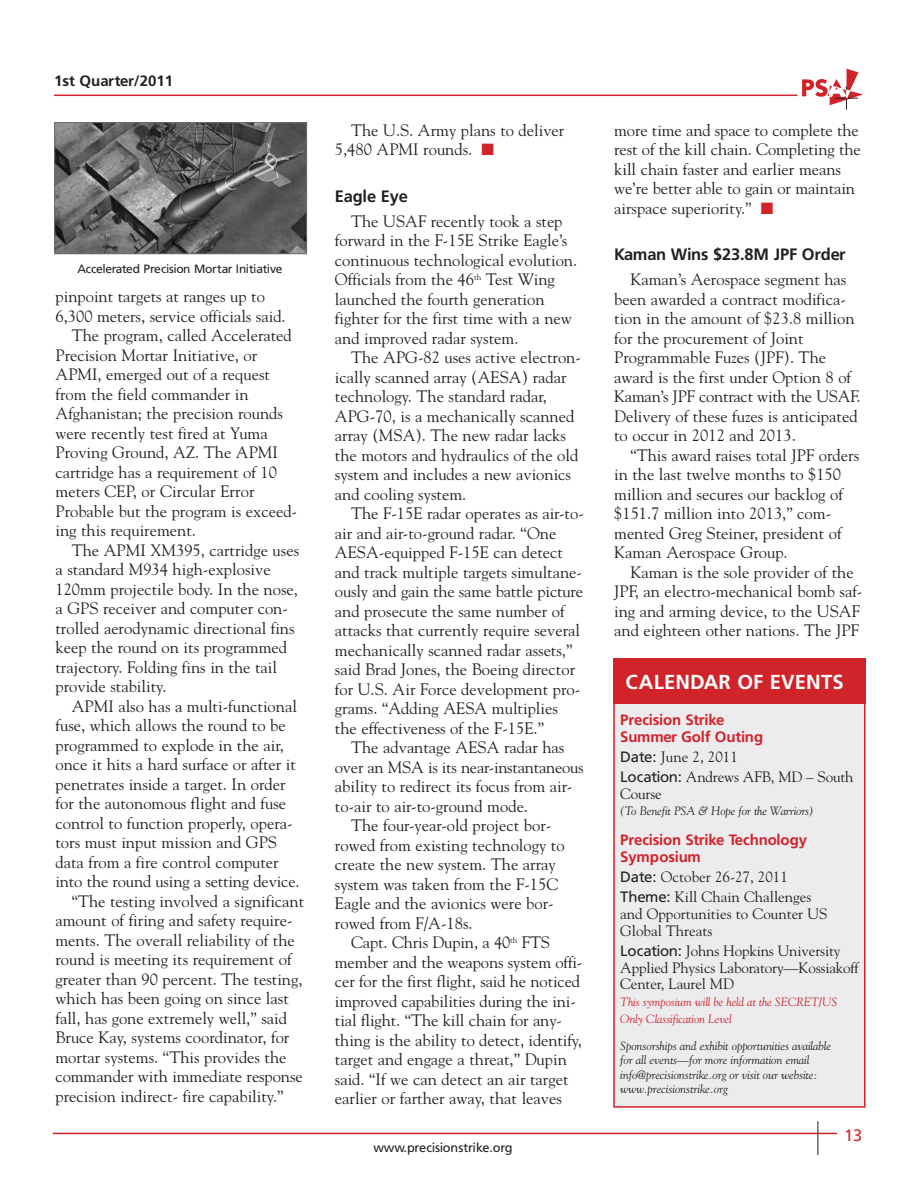
<style>
.page{position:relative;width:918px;height:1188px;background:#fff}
.page>*{position:absolute;margin:0;border:0;box-sizing:border-box;transform-origin:0 0}
.t1{font:700 20.25px "Frutiger";letter-spacing:.01em;color:#fff}
.t2{font:16.5px/19.5px "Goudy";color:#231f20}
.t3{font:700 16.5px "Frutiger";letter-spacing:-.01em;color:#231f20}
.t4{font:16.5px "Frutiger";color:#d1232a}
.t5{font:15px/16.8px "Goudy";letter-spacing:-.01em;color:#231f20}
.t6{font:700 15px/16.8px "Frutiger";letter-spacing:-.01em;color:#d1232a}
.t7{font:700 15px "Frutiger";color:#231f20}
.t8{font:12.75px "Frutiger";letter-spacing:-.02em;color:#231f20}
.t9{font:italic 12px/14.2px "Goudy";letter-spacing:-.005em;color:#231f20}
.t10{font:italic 12px/16.8px "Goudy";letter-spacing:-.01em;color:#d1232a}
.t11{font:12px "Frutiger";letter-spacing:-.02em;color:#231f20}
.s1{color:#d1232a}
.s2{font-family:"Frutiger"}
</style>
<div class="page">
<hr style="left:53px;top:1133px;width:784px;height:1px;background:#d1232a">
<hr style="left:818px;top:1121px;width:1px;height:34px;background:#231f20">
<hr style="left:54px;top:95px;width:743px;height:1px;background:#d1232a">
<svg style="left:802px;top:69px;width:61px;height:41px"></svg>
<div style="left:615px;top:702px;width:249px;height:404px;background:#ececee"></div>
<div style="left:613px;top:701px;width:253px;height:407px;border:2px solid #d1232a"></div>
<div style="left:613px;top:658px;width:253px;height:46px;background:#d1232a"></div>
<img style="left:56px;top:124px;width:249px;height:128px">
<div style="left:54px;top:122px;width:253px;height:132px;border:1px solid #6c6d70"></div>
<p class="t7" style="left:54px;top:74px;width:120px">1st Quarter/2011</p>
<p class="t11" style="left:78px;top:264px;width:207px">Accelerated Precision Mortar Initiative</p>
<p class="t2" style="left:56px;top:287px;width:211px">pinpoint targets at ranges up to</p>
<p class="t2" style="left:55px;top:306px;width:232px">6,300 meters, service officials said.</p>
<p class="t2" style="left:72px;top:326px;width:222px">The program, called Accelerated</p>
<p class="t2" style="left:55px;top:345px;width:203px">Precision Mortar Initiative, or</p>
<p class="t2" style="left:55px;top:365px;width:216px">APMI, emerged out of a request</p>
<p class="t2" style="left:55px;top:384px;width:195px">from the field commander in</p>
<p class="t2" style="left:55px;top:404px;width:229px">Afghanistan; the precision rounds</p>
<p class="t2" style="left:55px;top:423px;width:214px">were recently test fired at Yuma</p>
<p class="t2" style="left:55px;top:443px;width:224px">Proving Ground, AZ. The APMI</p>
<p class="t2" style="left:55px;top:462px;width:223px">cartridge has a requirement of 10</p>
<p class="t2" style="left:55px;top:482px;width:201px">meters CEP, or Circular Error</p>
<p class="t2" style="left:55px;top:501px;width:243px">Probable but the program is exceed-</p>
<p class="t2" style="left:55px;top:521px;width:142px">ing this requirement.</p>
<p class="t2" style="left:72px;top:540px;width:229px">The APMI XM395, cartridge uses</p>
<p class="t2" style="left:55px;top:560px;width:217px">a standard M934 high-explosive</p>
<p class="t2" style="left:55px;top:579px;width:244px">120mm projectile body. In the nose,</p>
<p class="t2" style="left:55px;top:599px;width:234px">a GPS receiver and computer con-</p>
<p class="t2" style="left:56px;top:618px;width:241px">trolled aerodynamic directional fins</p>
<p class="t2" style="left:56px;top:638px;width:233px">keep the round on its programmed</p>
<p class="t2" style="left:56px;top:657px;width:223px">trajectory. Folding fins in the tail</p>
<p class="t2" style="left:56px;top:677px;width:112px">provide stability.</p>
<p class="t2" style="left:72px;top:696px;width:227px">APMI also has a multi-functional</p>
<p class="t2" style="left:55px;top:716px;width:232px">fuse, which allows the round to be</p>
<p class="t2" style="left:56px;top:735px;width:230px">programmed to explode in the air,</p>
<p class="t2" style="left:56px;top:755px;width:242px">once it hits a hard surface or after it</p>
<p class="t2" style="left:56px;top:774px;width:232px">penetrates inside a target. In order</p>
<p class="t2" style="left:55px;top:794px;width:232px">for the autonomous flight and fuse</p>
<p class="t2" style="left:55px;top:813px;width:239px">control to function properly, opera-</p>
<p class="t2" style="left:55px;top:833px;width:223px">tors must input mission and GPS</p>
<p class="t2" style="left:55px;top:852px;width:225px">data from a fire control computer</p>
<p class="t2" style="left:55px;top:872px;width:246px">into the round using a setting device.</p>
<p class="t2" style="left:72px;top:891px;width:234px">“The testing involved a significant</p>
<p class="t2" style="left:55px;top:911px;width:239px">amount of firing and safety require-</p>
<p class="t2" style="left:55px;top:930px;width:241px">ments. The overall reliability of the</p>
<p class="t2" style="left:55px;top:950px;width:238px">round is meeting its requirement of</p>
<p class="t2" style="left:55px;top:969px;width:249px">greater than 90 percent. The testing,</p>
<p class="t2" style="left:55px;top:989px;width:235px">which has been going on since last</p>
<p class="t2" style="left:55px;top:1008px;width:233px">fall, has gone extremely well,” said</p>
<p class="t2" style="left:55px;top:1028px;width:236px">Bruce Kay, systems coordinator, for</p>
<p class="t2" style="left:55px;top:1047px;width:233px">mortar systems. “This provides the</p>
<p class="t2" style="left:55px;top:1067px;width:249px">commander with immediate response</p>
<p class="t2" style="left:55px;top:1086px;width:230px">precision indirect- fire capability.”</p>
<p class="t2" style="left:335px;top:121px;width:231px;text-indent:16px">The U.S. Army plans to deliver<br>5,480 APMI rounds. <span class="s1">■</span></p>
<p class="t3" style="left:335px;top:190px;width:75px">Eagle Eye</p>
<p class="t2" style="left:335px;top:211px;width:244px;text-indent:16px">The USAF recently took a step forward in the F-15E Strike Eagle’s continuous technological evolution.<br>Officials from the 46<sup>th</sup> Test Wing launched the fourth generation fighter for the first time with a new and improved radar system.</p>
<p class="t2" style="left:335px;top:348px;width:247px;text-indent:16px">The APG-82 uses active electron&shy;ically scanned array (AESA) radar technology. The standard radar,<br>APG-70, is a mechanically scanned array (MSA). The new radar lacks the motors and hydraulics of the old system and includes a new avionics and cooling system.</p>
<p class="t2" style="left:335px;top:504px;width:250px;text-indent:16px">The F-15E radar operates as air-to&shy;air and air-to-ground radar. “One AESA-equipped F-15E can detect and track multiple targets simultane&shy;ously and gain the same battle picture and prosecute the same number of attacks that currently require several mechanically scanned radar assets,” said Brad Jones, the Boeing director for U.S. Air Force development pro&shy;grams. “Adding AESA multiplies the effectiveness of the F-15E.”</p>
<p class="t2" style="left:351px;top:738px;width:215px">The advantage AESA radar has</p>
<p class="t2" style="left:335px;top:757px;width:250px">over an MSA is its near-instantaneous</p>
<p class="t2" style="left:335px;top:777px;width:239px">ability to redirect its focus from air-</p>
<p class="t2" style="left:335px;top:796px;width:195px">to-air to air-to-ground mode.</p>
<p class="t2" style="left:351px;top:816px;width:202px">The four-year-old project bor-</p>
<p class="t2" style="left:335px;top:835px;width:231px">rowed from existing technology to</p>
<p class="t2" style="left:335px;top:855px;width:222px">create the new system. The array</p>
<p class="t2" style="left:335px;top:874px;width:225px">system was taken from the F-15C</p>
<p class="t2" style="left:335px;top:894px;width:220px">Eagle and the avionics were bor-</p>
<p class="t2" style="left:335px;top:913px;width:139px">rowed from F/A-18s.</p>
<p class="t2" style="left:351px;top:933px;width:200px">Capt. Chris Dupin, a 40<sup>th</sup> FTS</p>
<p class="t2" style="left:335px;top:952px;width:249px">member and the weapons system offi-</p>
<p class="t2" style="left:335px;top:972px;width:247px">cer for the first flight, said he noticed</p>
<p class="t2" style="left:335px;top:991px;width:242px">improved capabilities during the ini-</p>
<p class="t2" style="left:335px;top:1011px;width:229px">tial flight. “The kill chain for any-</p>
<p class="t2" style="left:335px;top:1030px;width:249px">thing is the ability to detect, identify,</p>
<p class="t2" style="left:335px;top:1050px;width:233px">target and engage a threat,” Dupin</p>
<p class="t2" style="left:335px;top:1069px;width:235px">said. “If we can detect an air target</p>
<p class="t2" style="left:335px;top:1089px;width:229px">earlier or farther away, that leaves</p>
<p class="t8" style="left:373px;top:1143px;width:141px">www.precisionstrike.org</p>
<p class="t2" style="left:614px;top:121px;width:248px">more time and space to complete the rest of the kill chain. Completing the kill chain faster and earlier means we’re better able to gain or maintain airspace superiority.” <span class="s1">■</span></p>
<p class="t3" style="left:614px;top:248px;width:233px">Kaman Wins $23.8M JPF Order</p>
<p class="t2" style="left:614px;top:270px;width:248px;text-indent:16px">Kaman’s Aerospace segment has been awarded a contract modifica&shy;tion in the amount of $23.8 million for the procurement of Joint<br>Programmable Fuzes (JPF). The award is the first under Option 8 of<br>Kaman’s JPF contract with the USAF.<br>Delivery of these fuzes is anticipated to occur in 2012 and 2013.</p>
<p class="t2" style="left:614px;top:445px;width:247px;text-indent:16px">“This award raises total JPF orders in the last twelve months to $150 million and secures our backlog of $151.7 million into 2013,” com&shy;mented Greg Steiner, president of<br>Kaman Aerospace Group.</p>
<p class="t2" style="left:614px;top:562px;width:250px;text-align:center">Kaman is the sole provider of the JPF, an electro-mechanical bomb saf&shy;ing and arming device, to the USAF and eighteen other nations. The JPF</p>
<p class="t1" style="left:626px;top:674px;width:220px">CALENDAR OF EVENTS</p>
<p class="t6" style="left:620px;top:713px;width:145px">Precision Strike<br>Summer Golf Outing</p>
<p class="t5" style="left:620px;top:747px;width:235px;line-height:20.1px"><span class="s2">Date:</span> June 2, 2011<br><span class="s2">Location:</span> Andrews AFB, MD – South</p>
<p class="t5" style="left:620px;top:785px;width:43px">Course</p>
<p class="t9" style="left:620px;top:804px;width:195px">(To Benefit PSA &amp; Hope for the Warriors)</p>
<p class="t6" style="left:620px;top:833px;width:189px">Precision Strike Technology<br>Symposium</p>
<p class="t5" style="left:620px;top:867px;width:193px;line-height:20.1px"><span class="s2">Date:</span> October 26-27, 2011<br><span class="s2">Theme:</span> Kill Chain Challenges</p>
<p class="t5" style="left:620px;top:905px;width:209px">and Opportunities to Counter US<br>Global Threats</p>
<p class="t5" style="left:620px;top:942px;width:240px"><span class="s2">Location:</span> Johns Hopkins University<br>Applied Physics Laboratory—Kossiakoff<br>Center, Laurel MD</p>
<p class="t10" style="left:620px;top:994px;width:219px">This symposium will be held at the SECRET/US<br>Only Classification Level</p>
<p class="t9" style="left:620px;top:1039px;width:212px">Sponsorships and exhibit opportunities available for all events—for more information email info@precisionstrike.org or visit our website: www.precisionstrike.org</p>
<p class="t4" style="left:844px;top:1129px;width:20px">13</p>
</div>
